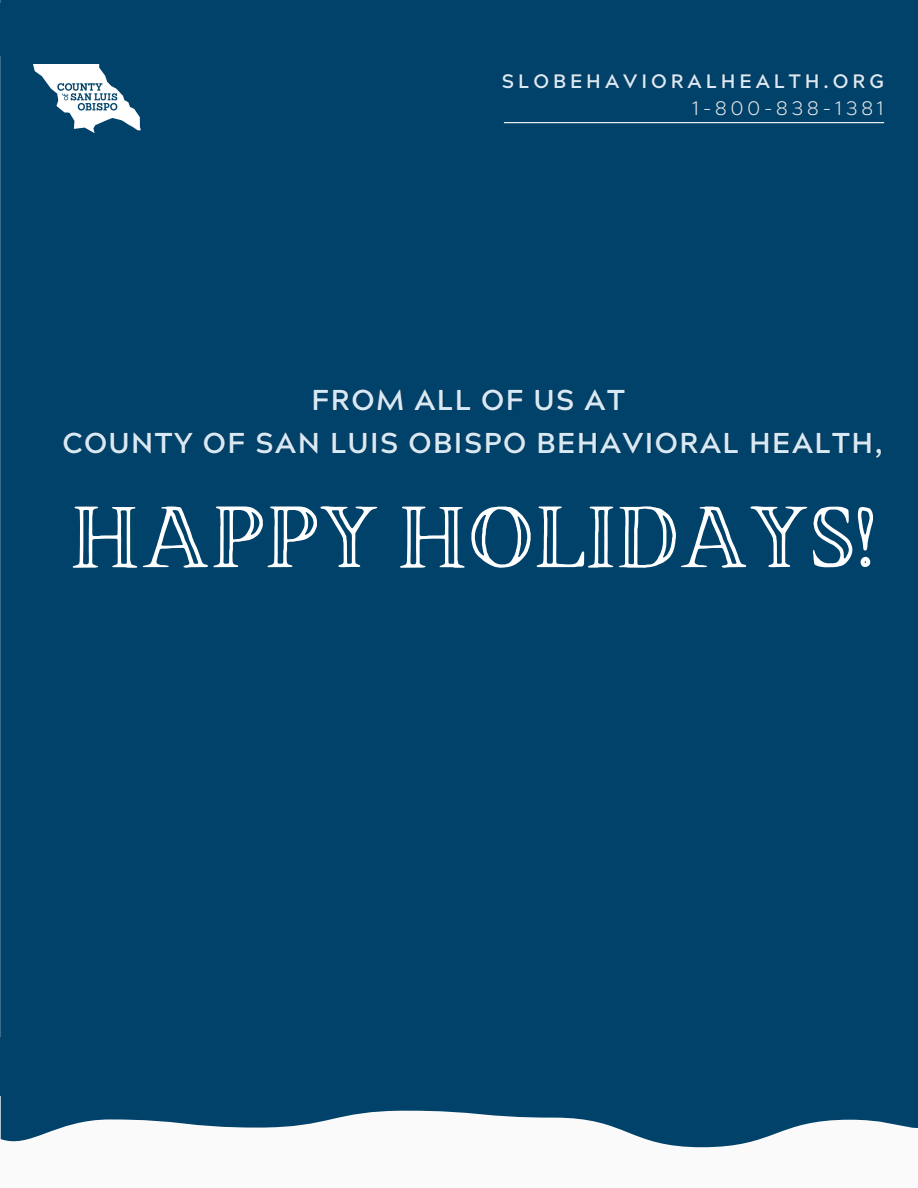
<style>
.page{position:relative;width:918px;height:1188px;background:#fafafa}
.page>*{position:absolute;margin:0;border:0;box-sizing:border-box;transform-origin:0 0}
.t1{font:87.45px "Brixton TC Outline";color:#fff}
.t2{font:700 28.65px/43px "Acherus Grotesque";letter-spacing:.05em;color:#d8e9f6;text-align:center}
.t3{font:700 19.5px "Acherus Grotesque";letter-spacing:.2em;color:#d8e9f6}
.t4{font:300 19.5px "Acherus Grotesque";letter-spacing:.2em;color:#d8e9f6}
</style>
<div class="page">
<div style="left:0;top:0;width:918px;height:1147px;background:#01426a"></div>
<div style="left:0;top:1038px;width:918px;height:58px;background:#01426a"></div>
<div style="left:0;top:3px;width:918px;height:53px;background:#01426a"></div>
<img style="left:34px;top:65px;width:107px;height:67px">
<hr style="left:504px;top:122px;width:380px;height:1px;background:#fff">
<p class="t3" style="left:502px;top:73px;width:384px">SLOBEHAVIORALHEALTH.ORG</p>
<p class="t4" style="left:692px;top:100px;width:194px">1-800-838-1381</p>
<p class="t2" style="left:62px;top:382px;width:822px">FROM ALL OF US AT<br>COUNTY OF SAN LUIS OBISPO BEHAVIORAL HEALTH,</p>
<h1 class="t1" style="left:70px;top:506px;width:807px">HAPPY HOLIDAYS!</h1>
</div>
